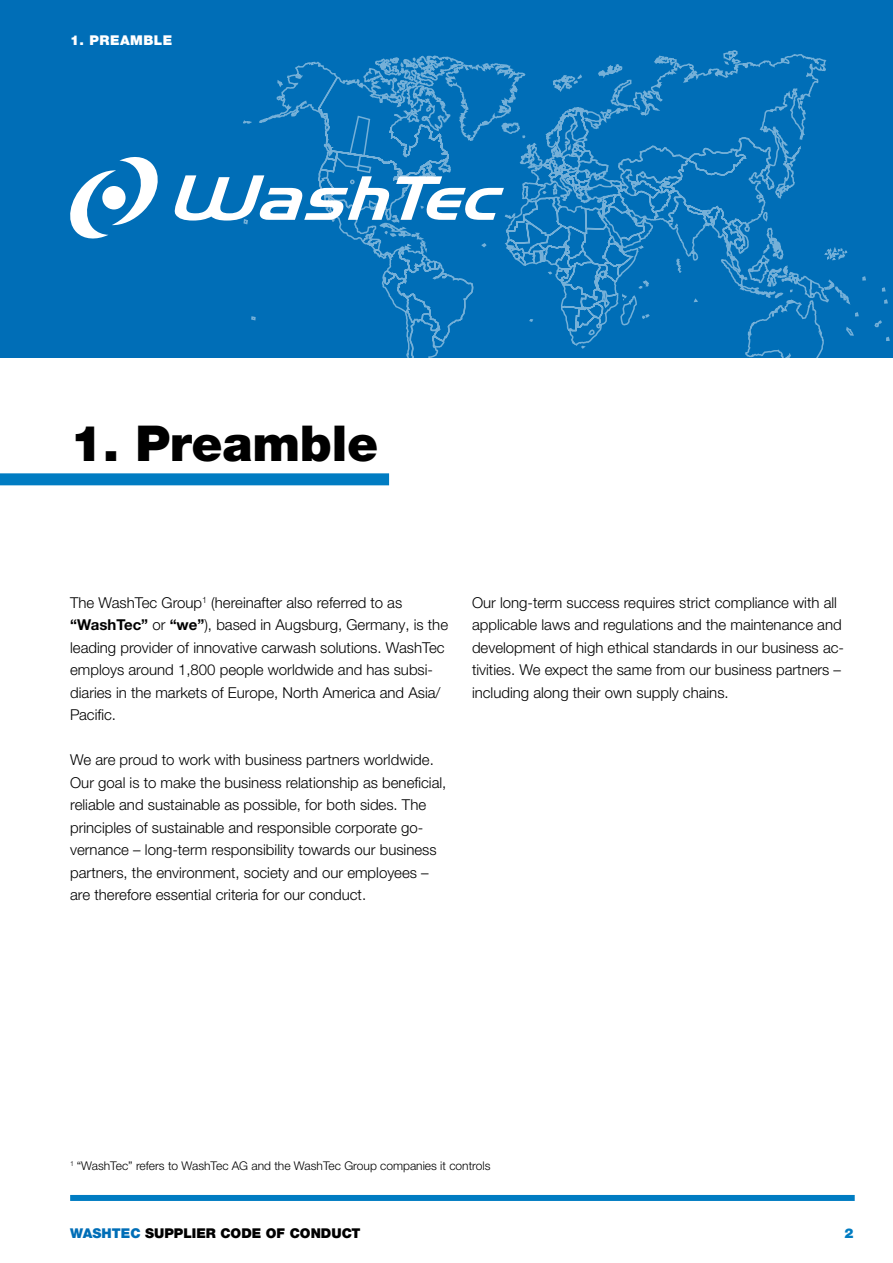
<style>
.page{position:relative;width:893px;height:1263px;background:#fff}
.page>*{position:absolute;margin:0;border:0;box-sizing:border-box;transform-origin:0 0}
.t1{font:900 49.5px "Helvetica Neue LTW1 G";letter-spacing:-.005em;color:#000}
.t2{font:300 15px/22.5px "Helvetica Neue LTW1 G";color:#000}
.t3{font:900 13.5px "Helvetica Neue LTW1 G";color:#000}
.t4{font:900 13.5px "Helvetica Neue LTW1 G";letter-spacing:.035em;color:#fff}
.t5{font:900 13.5px "Helvetica Neue LTW1 G";color:#007cc2}
.t6{font:300 12px "Helvetica Neue LTW1 G";color:#000}
.s1{font-weight:700}
.s2{color:#006eb7}
</style>
<div class="page">
<div style="left:0;top:0;width:893px;height:357px;background:#006eb7"></div>
<svg style="left:70px;top:157px;width:88px;height:81px"></svg>
<svg style="left:174px;top:50px;width:678px;height:307px"></svg>
<div style="left:0;top:473px;width:389px;height:12px;background:#007cc2"></div>
<div style="left:70px;top:1195px;width:785px;height:6px;background:#007cc2"></div>
<p class="t4" style="left:70px;top:32px;width:104px">1. PREAMBLE</p>
<h1 class="t1" style="left:70px;top:413px;width:310px">1. Preamble</h1>
<p class="t2" style="left:70px;top:591px;width:379px">The WashTec Group<sup>1</sup> (hereinafter also referred to as <span class="s1">“WashTec”</span> or <span class="s1">“we”</span>), based in Augsburg, Germany, is the leading provider of innovative carwash solutions. WashTec employs around 1,800 people worldwide and has subsi&shy;diaries in the markets of Europe, North America and Asia/ Pacific.</p>
<p class="t2" style="left:70px;top:748px;width:378px">We are proud to work with business partners worldwide.<br>Our goal is to make the business relationship as beneficial, reliable and sustainable as possible, for both sides. The principles of sustainable and responsible corporate go&shy;vernance – long-term responsibility towards our business partners, the environment, society and our employees – are therefore essential criteria for our conduct.</p>
<p class="t2" style="left:472px;top:591px;width:374px">Our long-term success requires strict compliance with all applicable laws and regulations and the maintenance and development of high ethical standards in our business ac&shy;tivities. We expect the same from our business partners – including along their own supply chains.</p>
<p class="t6" style="left:70px;top:1158px;width:422px"><sup>1</sup> “WashTec” refers to WashTec AG and the WashTec Group companies it controls</p>
<p class="t3" style="left:70px;top:1225px;width:292px"><span class="s2">WASHTEC</span> SUPPLIER CODE OF CONDUCT</p>
<p class="t5" style="left:845px;top:1225px;width:11px">2</p>
</div>
